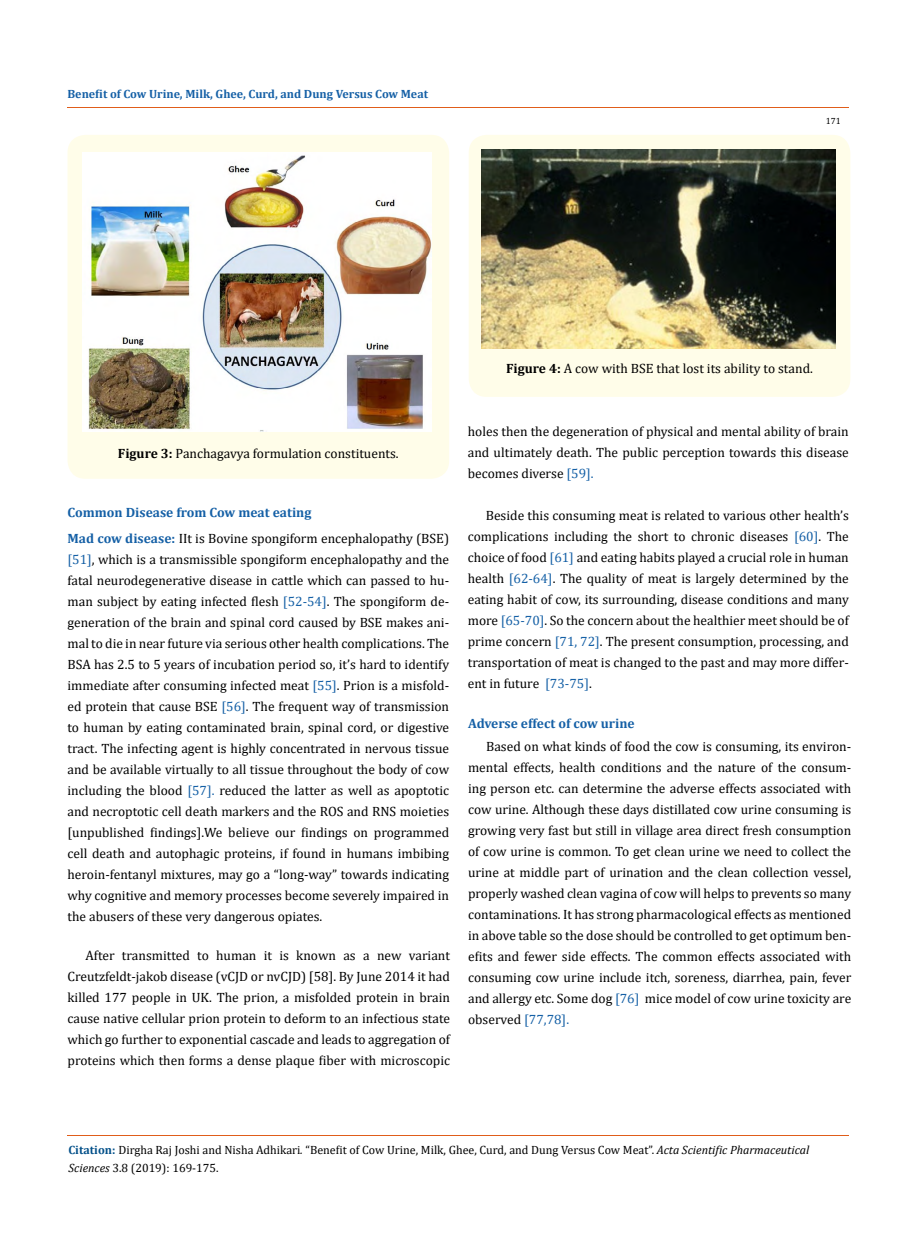
<style>
.page{position:relative;width:917px;height:1260px;background:#fff}
.page>*{position:absolute;margin:0;border:0;box-sizing:border-box;transform-origin:0 0}
.t1{font:13.5px/21px "Cambria";color:#000;text-align:justify}
.t2{font:700 13.5px/26.1px "Cambria";color:#1560a6}
.t3{font:12px/18px "Cambria";color:#000}
.t4{font:700 12px "Cambria";color:#1560a6}
.t5{font:9px "Cambria";color:#000}
.s1{font-weight:700}
.s2{font-weight:400;color:#000}
.s3{color:#1560a6}
.s4{font-weight:700;color:#035089}
.s5{font-style:italic}
</style>
<div class="page">
<hr style="left:67px;top:108px;width:781px;height:1px;background:#e05d1a">
<hr style="left:67px;top:1136px;width:781px;height:1px;background:#e05d1a">
<div style="left:67px;top:135px;width:382px;height:344px;background:#fffde9;border-radius:18px"></div>
<img style="left:83px;top:153px;width:348px;height:279px">
<div style="left:468px;top:135px;width:382px;height:262px;background:#fffde9;border-radius:18px"></div>
<img style="left:481px;top:150px;width:354px;height:198px">
<p class="t4" style="left:67px;top:85px;width:362px">Benefit of Cow Urine, Milk, Ghee, Curd, and Dung Versus Cow Meat</p>
<p class="t5" style="left:825px;top:116px;width:16px">171</p>
<p class="t1" style="left:506px;top:358px;width:308px"><span class="s1">Figure 4:</span> A cow with BSE that lost its ability to stand.</p>
<p class="t1" style="left:118px;top:443px;width:282px"><span class="s1">Figure 3:</span> Panchagavya formulation constituents.</p>
<p class="t2" style="left:67px;top:499px;width:383px">Common Disease from Cow meat eating<br>Mad cow disease: <span class="s2">IIt is Bovine spongiform encephalopathy (BSE)</span></p>
<p class="t1" style="left:67px;top:549px;width:383px"><span class="s3">[51]</span>, which is a transmissible spongiform encephalopathy and the fatal neurodegenerative disease in cattle which can passed to hu&shy;man subject by eating infected flesh <span class="s3">[52-54]</span>. The spongiform de&shy;generation of the brain and spinal cord caused by BSE makes ani&shy;mal to die in near future via serious other health complications. The BSA has 2.5 to 5 years of incubation period so, it’s hard to identify immediate after consuming infected meat <span class="s3">[55]</span>. Prion is a misfold&shy;ed protein that cause BSE <span class="s3">[56]</span>. The frequent way of transmission to human by eating contaminated brain, spinal cord, or digestive tract. The infecting agent is highly concentrated in nervous tissue and be available virtually to all tissue throughout the body of cow including the blood <span class="s3">[57].</span> reduced the latter as well as apoptotic and necroptotic cell death markers and the ROS and RNS moieties [unpublished findings].We believe our findings on programmed cell death and autophagic proteins, if found in humans imbibing heroin-fentanyl mixtures, may go a “long-way” towards indicating why cognitive and memory processes become severely impaired in the abusers of these very dangerous opiates.</p>
<p class="t1" style="left:67px;top:945px;width:384px;text-indent:18px">After transmitted to human it is known as a new variant Creutzfeldt-jakob disease (vCJD or nvCJD) [58]. By June 2014 it had killed 177 people in UK. The prion, a misfolded protein in brain cause native cellular prion protein to deform to an infectious state which go further to exponential cascade and leads to aggregation of proteins which then forms a dense plaque fiber with microscopic</p>
<p class="t1" style="left:468px;top:421px;width:382px">holes then the degeneration of physical and mental ability of brain and ultimately death. The public perception towards this disease becomes diverse <span class="s3">[59].</span></p>
<p class="t1" style="left:468px;top:505px;width:382px;text-indent:18px">Beside this consuming meat is related to various other health’s complications including the short to chronic diseases <span class="s3">[60]</span>. The choice of food <span class="s3">[61]</span> and eating habits played a crucial role in human health <span class="s3">[62-64]</span>. The quality of meat is largely determined by the eating habit of cow, its surrounding, disease conditions and many more <span class="s3">[65-70]</span>. So the concern about the healthier meet should be of prime concern <span class="s3">[71, 72]</span>. The present consumption, processing, and transportation of meat is changed to the past and may more differ&shy;ent in future <span class="s3">[73-75]</span>.</p>
<p class="t2" style="left:468px;top:710px;width:168px">Adverse effect of cow urine</p>
<p class="t1" style="left:468px;top:736px;width:384px;text-indent:18px">Based on what kinds of food the cow is consuming, its environ&shy;mental effects, health conditions and the nature of the consum&shy;ing person etc. can determine the adverse effects associated with cow urine. Although these days distillated cow urine consuming is growing very fast but still in village area direct fresh consumption of cow urine is common. To get clean urine we need to collect the urine at middle part of urination and the clean collection vessel, properly washed clean vagina of cow will helps to prevents so many contaminations. It has strong pharmacological effects as mentioned in above table so the dose should be controlled to get optimum ben&shy;efits and fewer side effects. The common effects associated with consuming cow urine include itch, soreness, diarrhea, pain, fever and allergy etc. Some dog <span class="s3">[76]</span> mice model of cow urine toxicity are observed <span class="s3">[77,78].</span></p>
<p class="t3" style="left:68px;top:1141px;width:742px"><span class="s4">Citation:</span> Dirgha Raj Joshi and Nisha Adhikari<span class="s5">.</span> “Benefit of Cow Urine, Milk, Ghee, Curd, and Dung Versus Cow Meat”. <span class="s5">Acta Scientific Pharmaceutical<br>Sciences</span> 3.8 (2019): 169-175.</p>
</div>
